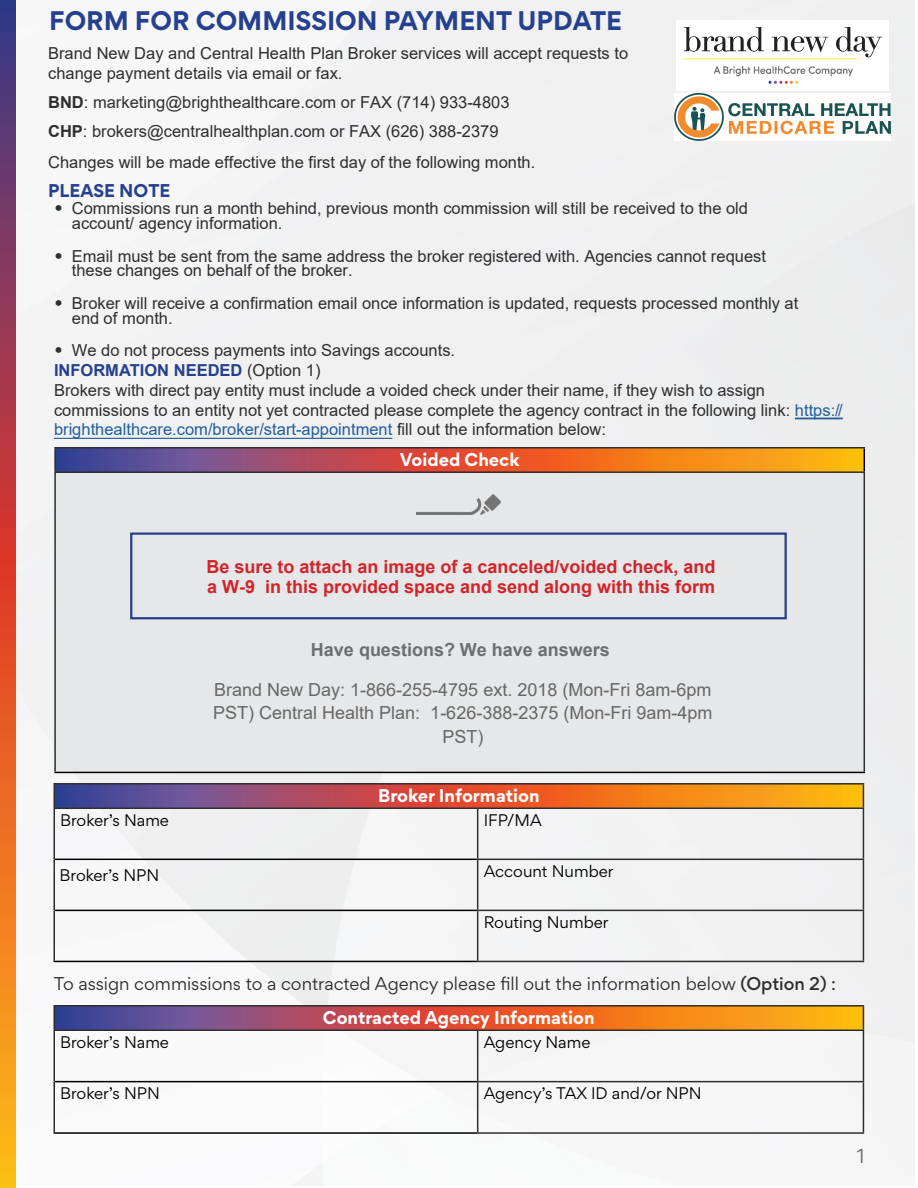
<style>
.page{position:relative;width:918px;height:1188px;background:#fff}
.page>*{position:absolute;margin:0;border:0;box-sizing:border-box;transform-origin:0 0}
.t1{font:700 24px "Gordita";color:#25408f}
.t2{font:18px/23.7px "Arial";color:#676767;text-align:center}
.t3{font:700 18px/20.9px "Arial";color:#d2232a}
.t4{font:700 18px "Arial";color:#6d6e71}
.t5{font:18px "Gordita";color:#676767}
.t6{font:16.5px/19.8px "Arial";color:#2e2e2e}
.t7{font:16.5px/34.5px "Gordita";color:#2e2e2e}
.t8{font:700 16.5px "Gordita";color:#fff}
.t9{font:700 16.5px "Gordita";color:#25408f}
.t10{font:15px "Gordita";color:#000}
.s1{font-weight:700}
.s2{font-family:"Gordita"}
.s3{font-weight:700;color:#25408f}
.s4{color:#215e9e}
.s5{font-weight:500}
.s6{font-weight:700;color:#fff}
</style>
<div class="page">
<img style="left:15px;top:0;width:900px;height:1186px">
<svg style="left:1px;top:0;width:14px;height:1188px;background:#bd5a3b"></svg>
<svg style="left:55px;top:785px;width:808px;height:23px;background:#c06445"></svg>
<hr style="left:55px;top:859px;width:422px;height:1px;background:#000">
<hr style="left:55px;top:910px;width:422px;height:1px;background:#000">
<hr style="left:54px;top:961px;width:423px;height:1px;background:#000">
<hr style="left:54px;top:783px;width:424px;height:2px;background:#2e2e2e">
<svg style="left:54px;top:785px;width:1px;height:23px"></svg>
<hr style="left:478px;top:783px;width:386px;height:2px;background:#2e2e2e">
<hr style="left:477px;top:859px;width:387px;height:1px;background:#2e2e2e">
<hr style="left:477px;top:910px;width:387px;height:1px;background:#2e2e2e">
<hr style="left:477px;top:961px;width:387px;height:1px;background:#2e2e2e">
<hr style="left:478px;top:808px;width:386px;height:1px;background:#2e2e2e">
<svg style="left:863px;top:785px;width:1px;height:23px"></svg>
<hr style="left:863px;top:809px;width:1px;height:50px;background:#2e2e2e">
<hr style="left:863px;top:860px;width:1px;height:50px;background:#2e2e2e">
<hr style="left:863px;top:911px;width:1px;height:50px;background:#2e2e2e">
<hr style="left:54px;top:808px;width:424px;height:1px;background:#2e2e2e">
<hr style="left:54px;top:809px;width:1px;height:50px;background:#2e2e2e">
<hr style="left:477px;top:809px;width:1px;height:50px;background:#2e2e2e">
<hr style="left:54px;top:859px;width:1px;height:51px;background:#2e2e2e">
<hr style="left:477px;top:860px;width:1px;height:50px;background:#2e2e2e">
<hr style="left:54px;top:910px;width:1px;height:51px;background:#2e2e2e">
<hr style="left:477px;top:911px;width:1px;height:50px;background:#2e2e2e">
<div style="left:54px;top:473px;width:810px;height:298px;background:#e6e7e8"></div>
<svg style="left:55px;top:448px;width:809px;height:23px;background:#c06444"></svg>
<svg style="left:864px;top:449px;width:1px;height:22px"></svg>
<hr style="left:54px;top:772px;width:811px;height:1px;background:#000">
<hr style="left:54px;top:447px;width:811px;height:1px;background:#2e2e2e">
<hr style="left:54px;top:449px;width:2px;height:22px;background:#2e2e2e">
<hr style="left:54px;top:471px;width:811px;height:2px;background:#2e2e2e">
<hr style="left:54px;top:473px;width:2px;height:299px;background:#2e2e2e">
<hr style="left:864px;top:473px;width:1px;height:299px;background:#2e2e2e">
<svg style="left:55px;top:1007px;width:808px;height:23px;background:#c06445"></svg>
<hr style="left:55px;top:1081px;width:422px;height:1px;background:#000">
<hr style="left:54px;top:1132px;width:423px;height:2px;background:#000">
<hr style="left:54px;top:1005px;width:424px;height:2px;background:#2e2e2e">
<svg style="left:54px;top:1007px;width:1px;height:23px"></svg>
<hr style="left:478px;top:1005px;width:386px;height:2px;background:#2e2e2e">
<hr style="left:477px;top:1081px;width:387px;height:1px;background:#2e2e2e">
<hr style="left:477px;top:1132px;width:387px;height:2px;background:#2e2e2e">
<hr style="left:478px;top:1030px;width:386px;height:1px;background:#2e2e2e">
<svg style="left:863px;top:1007px;width:1px;height:23px"></svg>
<hr style="left:863px;top:1031px;width:1px;height:50px;background:#2e2e2e">
<hr style="left:863px;top:1082px;width:1px;height:50px;background:#2e2e2e">
<hr style="left:54px;top:1030px;width:424px;height:1px;background:#2e2e2e">
<hr style="left:54px;top:1031px;width:1px;height:51px;background:#2e2e2e">
<hr style="left:477px;top:1031px;width:1px;height:50px;background:#2e2e2e">
<hr style="left:54px;top:1082px;width:1px;height:50px;background:#2e2e2e">
<hr style="left:477px;top:1082px;width:1px;height:50px;background:#2e2e2e">
<div style="left:130px;top:532px;width:657px;height:87px;border:2px solid #25408f"></div>
<hr style="left:54px;top:438px;width:338px;height:1px;background:#215e9e">
<hr style="left:795px;top:418px;width:48px;height:1px;background:#215e9e">
<img style="left:417px;top:494px;width:83px;height:21px">
<img style="left:675px;top:93px;width:215px;height:48px">
<img style="left:676px;top:21px;width:213px;height:69px">
<h1 class="t1" style="left:49px;top:2px;width:574px">FORM FOR COMMISSION PAYMENT UPDATE</h1>
<p class="t6" style="left:48px;top:43px;width:582px">Brand New Day and Central Health Plan Broker services will accept requests to change payment details via email or fax.</p>
<p class="t6" style="left:48px;top:87px;width:489px;line-height:29.8px"><span class="s1">BND</span>: marketing@brighthealthcare.com or FAX (714) 933-4803<br><span class="s1">CHP</span>: brokers@centralhealthplan.com or FAX (626) 388-2379<br>Changes will be made effective the first day of the following month.</p>
<p class="t9" style="left:48px;top:178px;width:124px">PLEASE NOTE</p>
<p class="t6" style="left:72px;top:201px;width:678px;line-height:14.5px;text-indent:-17px"><span class="s2">•</span> Commissions run a month behind, previous month commission will still be received to the old account/ agency information.</p>
<p class="t6" style="left:72px;top:249px;width:696px;line-height:14.5px;text-indent:-17px"><span class="s2">•</span> Email must be sent from the same address the broker registered with. Agencies cannot request these changes on behalf of the broker.</p>
<p class="t6" style="left:72px;top:296px;width:728px;line-height:14.5px;text-indent:-17px"><span class="s2">•</span> Broker will receive a confirmation email once information is updated, requests processed monthly at end of month.</p>
<p class="t6" style="left:54px;top:340px;width:402px"><span class="s2">•</span> We do not process payments into Savings accounts.</p>
<p class="t6" style="left:54px;top:360px;width:790px"><span class="s3">INFORMATION NEEDED</span> (Option 1)<br>Brokers with direct pay entity must include a voided check under their name, if they wish to assign commissions to an entity not yet contracted please complete the agency contract in the following link: <span class="s4">https:// brighthealthcare.com/broker/start-appointment</span> fill out the information below:</p>
<p class="t8" style="left:400px;top:447px;width:121px">Voided Check</p>
<p class="t3" style="left:206px;top:556px;width:511px">Be sure to attach an image of a canceled/voided check, and a W-9 in this provided space and send along with this form</p>
<p class="t4" style="left:311px;top:637px;width:300px">Have questions? We have answers</p>
<p class="t2" style="left:213px;top:677px;width:501px">Brand New Day: 1-866-255-4795 ext. 2018 (Mon-Fri 8am-6pm<br>PST) Central Health Plan: 1-626-388-2375 (Mon-Fri 9am-4pm<br>PST)</p>
<p class="t8" style="left:378px;top:783px;width:163px">Broker Information</p>
<p class="t10" style="left:60px;top:809px;width:110px">Broker’s Name</p>
<p class="t10" style="left:484px;top:809px;width:60px">IFP/MA</p>
<p class="t10" style="left:484px;top:860px;width:131px">Account Number</p>
<p class="t10" style="left:484px;top:911px;width:126px">Routing Number</p>
<p class="t10" style="left:60px;top:864px;width:101px">Broker’s NPN</p>
<p class="t7" style="left:323px;top:966px;width:515px;text-indent:-269px">To assign commissions to a contracted Agency please fill out the information below <span class="s5">(Option 2)</span> :<br><span class="s6">Contracted Agency Information</span></p>
<p class="t10" style="left:60px;top:1031px;width:110px">Broker’s Name</p>
<p class="t10" style="left:484px;top:1031px;width:108px">Agency Name</p>
<p class="t10" style="left:60px;top:1082px;width:101px">Broker’s NPN</p>
<p class="t10" style="left:484px;top:1082px;width:219px">Agency’s TAX ID and/or NPN</p>
<p class="t5" style="left:857px;top:1142px;width:9px">1</p>
</div>
